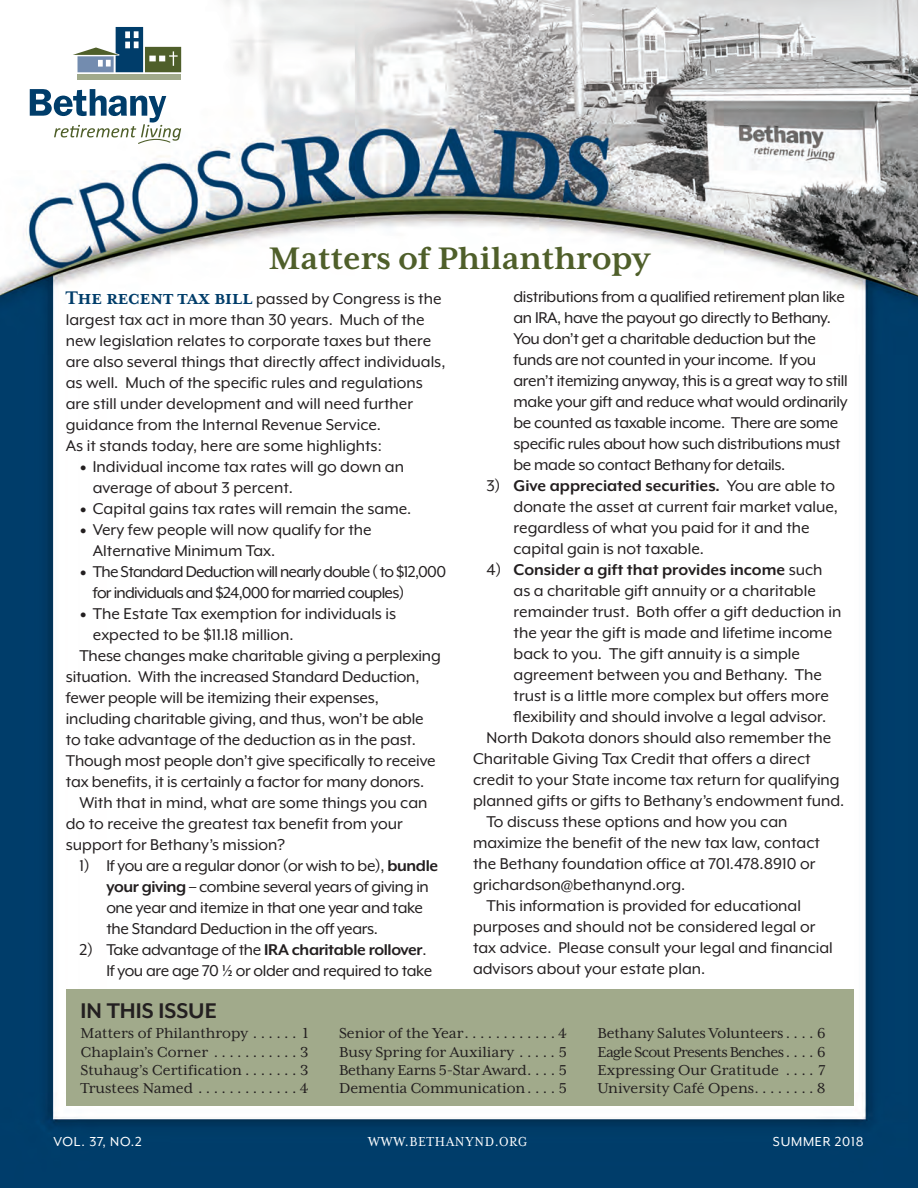
<style>
.page{position:relative;width:918px;height:1188px;background:#fff}
.page>*{position:absolute;margin:0;border:0;box-sizing:border-box;transform-origin:0 0}
.t1{font:700 35.85px "Mrs Eaves XL Serif OT";color:#4f5f2a}
.t2{font:700 24.45px "Mr Eaves XL Mod OT";color:#231f20}
.t3{font:18px/21px "Mr Eaves XL Mod OT";color:#231f20}
.t4{font:18px/21px "Mr Eaves XL Mod OT";letter-spacing:-.02em;color:#231f20}
.t5{font:18px/21px "Mr Eaves XL Mod OT";letter-spacing:-.04em;color:#231f20}
.t6{font:700 18px "Mr Eaves XL Mod OT";color:#231f20}
.t7{font:16.5px/18.5px "Mrs Eaves XL Serif OT";color:#231f20;text-align:justify}
.t8{font:15px "Mr Eaves XL Mod OT";letter-spacing:.05em;color:#fff}
.t9{font:15px "Mrs Eaves XL Serif Nar OT";letter-spacing:.05em;color:#fff}
.s1{font-family:"Mrs Eaves XL Serif OT";font-weight:700;font-size:21px;color:#003d6a}
.s2{font-size:31.5px}
.s3{font-weight:700}
.s4{font-weight:400}
</style>
<div class="page">
<img style="left:0;top:0;width:918px;height:1188px">
<div style="left:66px;top:989px;width:787px;height:117px;background:#a1aa8b"></div>
<svg style="left:30px;top:89px;width:151px;height:55px"></svg>
<div style="left:78px;top:74px;width:103px;height:6px;background:#a1aa8b"></div>
<svg style="left:73px;top:27px;width:108px;height:45px"></svg>
<h1 class="t1" style="left:269px;top:247px;width:385px">Matters of Philanthropy</h1>
<p class="t3" style="left:66px;top:290px;width:381px"><span class="s1">The recent tax bill</span> passed by Congress is the largest tax act in more than 30 years. Much of the new legislation relates to corporate taxes but there are also several things that directly affect individuals, as well. Much of the specific rules and regulations are still under development and will need further guidance from the Internal Revenue Service.<br>As it stands today, here are some highlights:</p>
<p class="t3" style="left:93px;top:458px;width:313px;text-indent:-14px"><span class="s2">•</span> Individual income tax rates will go down an average of about 3 percent.</p>
<p class="t3" style="left:79px;top:500px;width:334px"><span class="s2">•</span> Capital gains tax rates will remain the same.</p>
<p class="t3" style="left:93px;top:521px;width:280px;text-indent:-14px"><span class="s2">•</span> Very few people will now qualify for the<br>Alternative Minimum Tax.</p>
<p class="t5" style="left:93px;top:563px;width:355px;text-indent:-14px"><span class="s2">•</span> The Standard Deduction will nearly double ( to $12,000 for individuals and $24,000 for married couples)</p>
<p class="t3" style="left:79px;top:605px;width:318px"><span class="s2">•</span> The Estate Tax exemption for individuals is</p>
<p class="t3" style="left:93px;top:626px;width:202px">expected to be $11.18 million.</p>
<p class="t3" style="left:79px;top:647px;width:363px">These changes make charitable giving a perplexing</p>
<p class="t3" style="left:66px;top:668px;width:355px">situation. With the increased Standard Deduction,</p>
<p class="t3" style="left:66px;top:689px;width:315px">fewer people will be itemizing their expenses,</p>
<p class="t3" style="left:66px;top:710px;width:359px">including charitable giving, and thus, won’t be able</p>
<p class="t3" style="left:66px;top:731px;width:352px">to take advantage of the deduction as in the past.</p>
<p class="t3" style="left:66px;top:752px;width:371px">Though most people don’t give specifically to receive</p>
<p class="t3" style="left:66px;top:773px;width:360px">tax benefits, it is certainly a factor for many donors.</p>
<p class="t3" style="left:79px;top:794px;width:350px">With that in mind, what are some things you can</p>
<p class="t3" style="left:66px;top:815px;width:338px">do to receive the greatest tax benefit from your</p>
<p class="t3" style="left:66px;top:836px;width:221px">support for Bethany’s mission?</p>
<p class="t4" style="left:106px;top:857px;width:333px;text-indent:-27px">1) If you are a regular donor (or wish to be), <span class="s3">bundle your giving</span> – combine several years of giving in one year and itemize in that one year and take the Standard Deduction in the off years.</p>
<p class="t4" style="left:106px;top:941px;width:327px;text-indent:-27px">2) Take advantage of the <span class="s3">IRA charitable rollover</span>.<br>If you are age 70 ½ or older and required to take</p>
<h2 class="t2" style="left:80px;top:1002px;width:138px">IN THIS ISSUE</h2>
<p class="t4" style="left:514px;top:288px;width:336px">distributions from a qualified retirement plan like an IRA, have the payout go directly to Bethany.<br>You don’t get a charitable deduction but the funds are not counted in your income. If you aren’t itemizing anyway, this is a great way to still make your gift and reduce what would ordinarily be counted as taxable income. There are some specific rules about how such distributions must be made so contact Bethany for details.</p>
<p class="t3" style="left:514px;top:477px;width:326px;text-indent:-27px">3) <span class="s3">Give appreciated securities.</span> You are able to donate the asset at current fair market value, regardless of what you paid for it and the capital gain is not taxable.</p>
<p class="t6" style="left:487px;top:564px;width:337px"><span class="s4">4)</span> Consider a gift that provides income <span class="s4">such</span></p>
<p class="t3" style="left:514px;top:582px;width:304px">as a charitable gift annuity or a charitable</p>
<p class="t3" style="left:514px;top:603px;width:329px">remainder trust. Both offer a gift deduction in</p>
<p class="t3" style="left:514px;top:624px;width:320px">the year the gift is made and lifetime income</p>
<p class="t3" style="left:514px;top:645px;width:288px">back to you. The gift annuity is a simple</p>
<p class="t3" style="left:514px;top:666px;width:310px">agreement between you and Bethany. The</p>
<p class="t3" style="left:514px;top:687px;width:317px">trust is a little more complex but offers more</p>
<p class="t3" style="left:514px;top:708px;width:314px">flexibility and should involve a legal advisor.</p>
<p class="t3" style="left:487px;top:729px;width:346px">North Dakota donors should also remember the</p>
<p class="t3" style="left:473px;top:750px;width:339px">Charitable Giving Tax Credit that offers a direct</p>
<p class="t3" style="left:473px;top:771px;width:368px">credit to your State income tax return for qualifying</p>
<p class="t3" style="left:473px;top:792px;width:373px">planned gifts or gifts to Bethany’s endowment fund.</p>
<p class="t3" style="left:487px;top:813px;width:302px">To discuss these options and how you can</p>
<p class="t3" style="left:473px;top:834px;width:348px">maximize the benefit of the new tax law, contact</p>
<p class="t3" style="left:473px;top:855px;width:344px">the Bethany foundation office at 701.478.8910 or</p>
<p class="t3" style="left:473px;top:876px;width:214px">grichardson@bethanynd.org.</p>
<p class="t3" style="left:487px;top:897px;width:316px">This information is provided for educational</p>
<p class="t3" style="left:473px;top:918px;width:344px">purposes and should not be considered legal or</p>
<p class="t3" style="left:473px;top:939px;width:361px">tax advice. Please consult your legal and financial</p>
<p class="t3" style="left:473px;top:960px;width:234px">advisors about your estate plan.</p>
<p class="t7" style="left:80px;top:1025px;width:230px">Matters of Philanthropy . . . . . . 1<br>Chaplain’s Corner . . . . . . . . . . . 3<br>Stuhaug’s Certification . . . . . . . 3<br>Trustees Named .............4</p>
<p class="t7" style="left:339px;top:1025px;width:230px">Senior of the Year ............4<br>Busy Spring for Auxiliary . . . . . 5<br>Bethany Earns 5-Star Award . . . . 5<br>Dementia Communication . . . . 5</p>
<p class="t7" style="left:598px;top:1025px;width:230px">Bethany Salutes Volunteers . . . . 6<br>Eagle Scout Presents Benches . . . . 6<br>Expressing Our Gratitude . . . . 7<br>University Café Opens . . . . . . . . 8</p>
<p class="t8" style="left:54px;top:1137px;width:90px">VOL. 37, NO.2</p>
<p class="t9" style="left:368px;top:1137px;width:161px">WWW.BETHANYND.ORG</p>
<p class="t8" style="left:773px;top:1137px;width:92px">SUMMER 2018</p>
</div>
